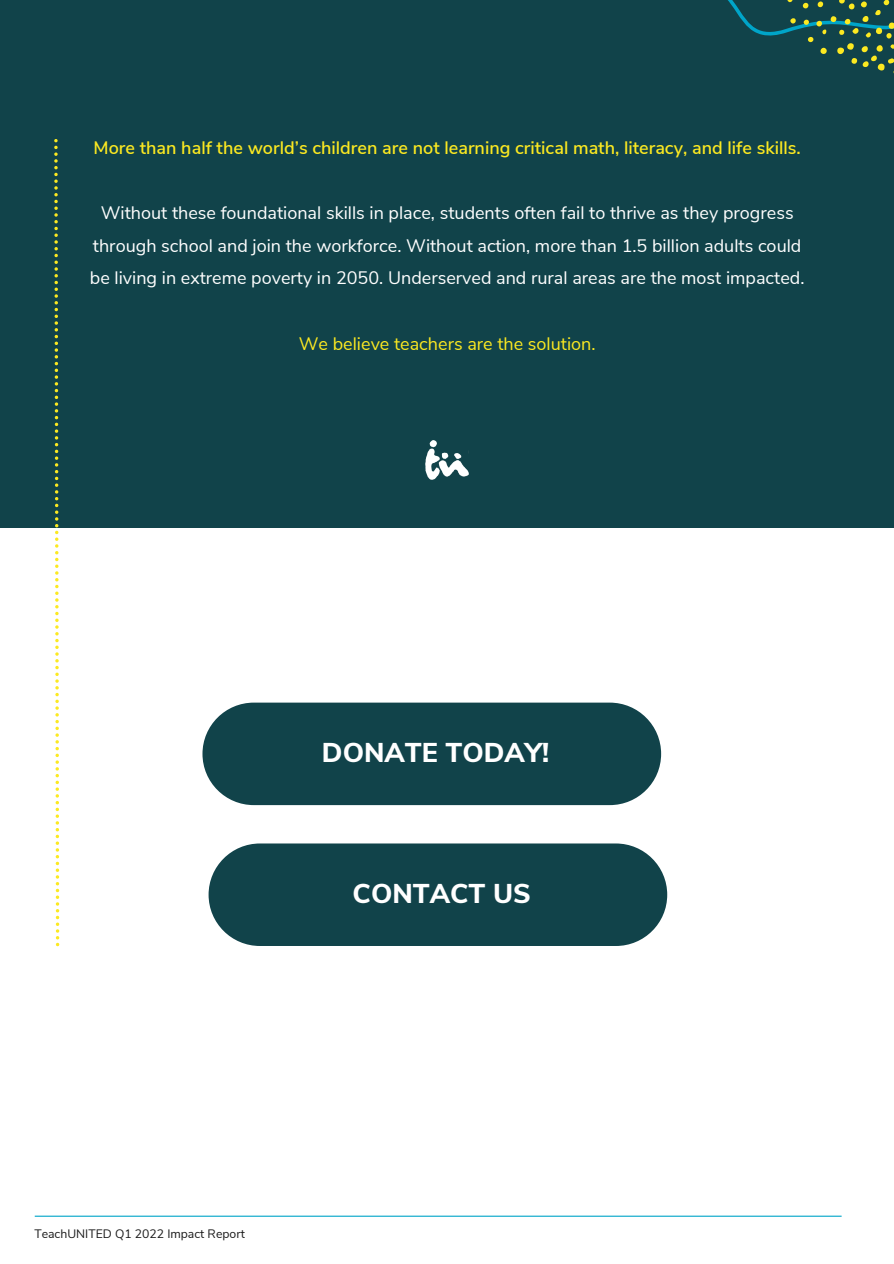
<style>
.page{position:relative;width:894px;height:1264px;background:#fff}
.page>*{position:absolute;margin:0;border:0;box-sizing:border-box;transform-origin:0 0}
.t1{font:800 27.15px "Nunito Sans";color:#fff}
.t2{font:18px/32.7px "Nunito Sans";color:#fff;text-align:center}
.t3{font:600 18px "Nunito Sans";color:#fce921}
.t4{font:18px "Nunito Sans";color:#fce921}
.t5{font:12.15px "Nunito Sans";color:#191919}
</style>
<div class="page">
<div style="left:0;top:0;width:893px;height:460px;background:#11434a"></div>
<svg style="left:728px;top:0;width:166px;height:78px"></svg>
<div style="left:0;top:388px;width:893px;height:139px;background:#11434a"></div>
<img style="left:425px;top:441px;width:43px;height:38px">
<div style="left:202px;top:702px;width:459px;height:103px;background:#11434a;border-radius:51px"></div>
<hr style="left:35px;top:1215px;width:806px;height:1px;background:#00a5c9">
<div style="left:208px;top:843px;width:459px;height:103px;background:#11434a;border-radius:51px"></div>
<svg style="left:54px;top:139px;width:5px;height:807px"></svg>
<p class="t3" style="left:93px;top:135px;width:708px">More than half the world’s children are not learning critical math, literacy, and life skills.</p>
<p class="t2" style="left:90px;top:197px;width:716px">Without these foundational skills in place, students often fail to thrive as they progress through school and join the workforce. Without action, more than 1.5 billion adults could be living in extreme poverty in 2050. Underserved and rural areas are the most impacted.</p>
<p class="t4" style="left:299px;top:331px;width:298px">We believe teachers are the solution.</p>
<p class="t1" style="left:322px;top:735px;width:229px">DONATE TODAY!</p>
<p class="t1" style="left:352px;top:875px;width:180px">CONTACT US</p>
<p class="t5" style="left:34px;top:1225px;width:212px">TeachUNITED Q1 2022 Impact Report</p>
</div>
